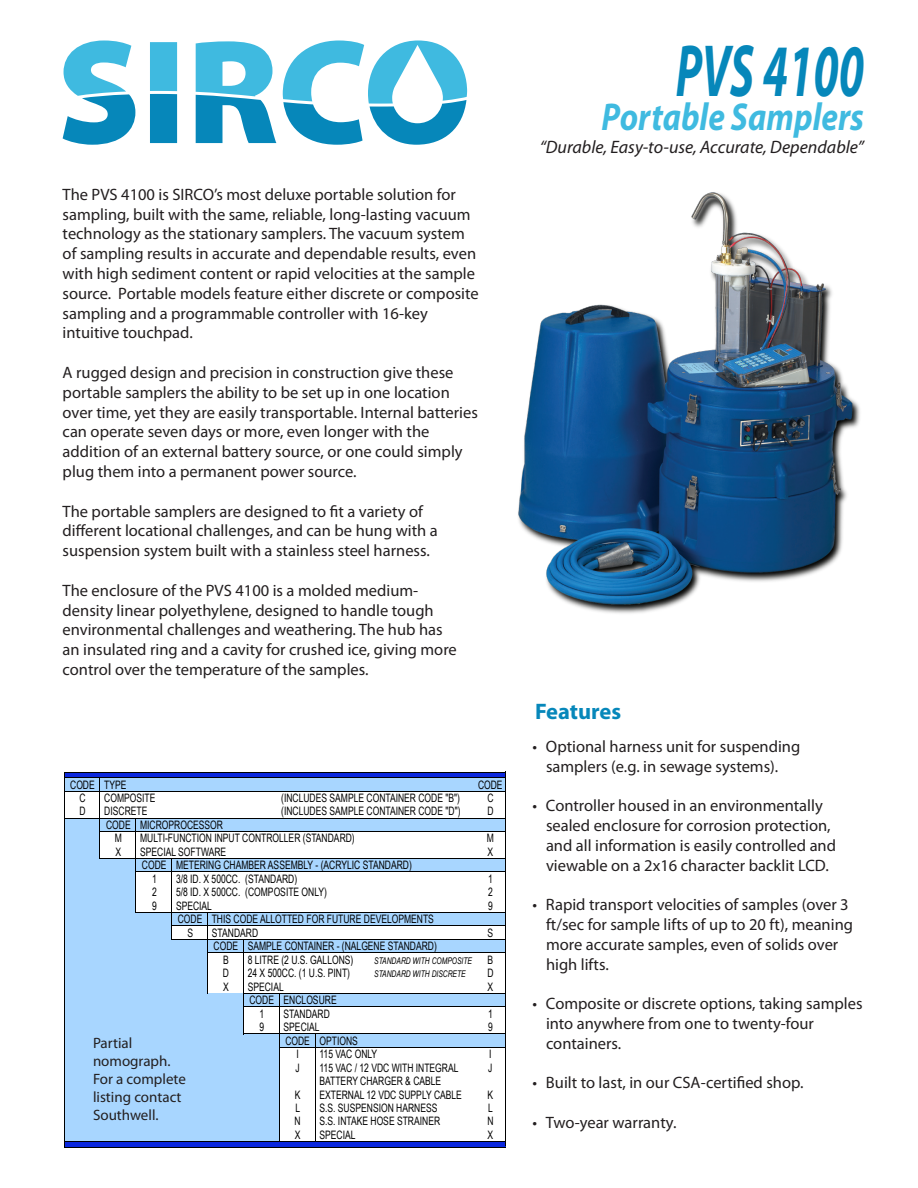
<style>
.page{position:relative;width:918px;height:1188px;background:#fff}
.page>*{position:absolute;margin:0;border:0;box-sizing:border-box;transform-origin:0 0}
.t1{font:italic 700 74.4px "Myriad Pro";color:#0687ba;scale:.63 1}
.t2{font:italic 700 39px "Myriad Pro";color:#3fbae0;scale:.85 1}
.t3{font:700 22.5px "Myriad Pro";color:#0687ba}
.t4{font:italic 18px "Myriad Pro";color:#231f20}
.t5{font:16.5px/19.8px "Myriad Pro";color:#231f20}
.t6{font:15px/18px "Myriad Pro";color:#231f20}
.t7{font:11.7px/13.5px "Arial Narrow";color:#000;scale:.89 1}
.t8{font:italic 9.15px "Arial Narrow";color:#000;scale:.89 1}
</style>
<div class="page">
<img style="left:518px;top:192px;width:342px;height:422px">
<div style="left:64px;top:772px;width:441px;height:6px;background:#0a27dd"></div>
<div style="left:64px;top:778px;width:441px;height:13px;background:#a8d6ff"></div>
<div style="left:64px;top:818px;width:441px;height:14px;background:#a8d6ff"></div>
<div style="left:64px;top:832px;width:36px;height:40px;background:#a8d6ff"></div>
<div style="left:100px;top:859px;width:405px;height:13px;background:#a8d6ff"></div>
<div style="left:64px;top:872px;width:72px;height:41px;background:#a8d6ff"></div>
<div style="left:64px;top:913px;width:441px;height:13px;background:#a8d6ff"></div>
<div style="left:64px;top:926px;width:108px;height:14px;background:#a8d6ff"></div>
<div style="left:64px;top:940px;width:441px;height:13px;background:#a8d6ff"></div>
<div style="left:64px;top:953px;width:144px;height:40px;background:#a8d6ff"></div>
<div style="left:64px;top:993px;width:441px;height:14px;background:#a8d6ff"></div>
<div style="left:64px;top:1007px;width:179px;height:27px;background:#a8d6ff"></div>
<div style="left:64px;top:1034px;width:441px;height:13px;background:#a8d6ff"></div>
<div style="left:64px;top:1047px;width:215px;height:95px;background:#a8d6ff"></div>
<div style="left:64px;top:1142px;width:441px;height:5px;background:#0a27dd"></div>
<hr style="left:64px;top:772px;width:1px;height:375px;background:#000">
<hr style="left:505px;top:772px;width:1px;height:374px;background:#000">
<hr style="left:99px;top:778px;width:1px;height:81px;background:#000">
<hr style="left:135px;top:819px;width:1px;height:94px;background:#000">
<hr style="left:171px;top:859px;width:1px;height:81px;background:#000">
<hr style="left:207px;top:913px;width:1px;height:80px;background:#000">
<hr style="left:243px;top:940px;width:1px;height:94px;background:#000">
<hr style="left:279px;top:994px;width:1px;height:148px;background:#000">
<hr style="left:315px;top:1034px;width:1px;height:108px;background:#000">
<hr style="left:65px;top:772px;width:440px;height:1px;background:#000">
<hr style="left:65px;top:777px;width:440px;height:1px;background:#000">
<hr style="left:65px;top:791px;width:440px;height:1px;background:#000">
<hr style="left:65px;top:818px;width:440px;height:1px;background:#000">
<hr style="left:101px;top:831px;width:404px;height:1px;background:#000">
<hr style="left:101px;top:858px;width:404px;height:1px;background:#000">
<hr style="left:136px;top:872px;width:369px;height:1px;background:#000">
<hr style="left:136px;top:912px;width:369px;height:1px;background:#000">
<hr style="left:172px;top:925px;width:333px;height:1px;background:#000">
<hr style="left:172px;top:939px;width:333px;height:1px;background:#000">
<hr style="left:208px;top:952px;width:297px;height:1px;background:#000">
<hr style="left:244px;top:993px;width:261px;height:1px;background:#000">
<hr style="left:244px;top:1006px;width:261px;height:1px;background:#000">
<hr style="left:244px;top:1033px;width:261px;height:1px;background:#000">
<hr style="left:280px;top:1047px;width:225px;height:1px;background:#000">
<hr style="left:65px;top:1141px;width:440px;height:1px;background:#000">
<hr style="left:65px;top:1147px;width:441px;height:1px;background:#000">
<svg style="left:63px;top:40px;width:404px;height:105px"></svg>
<p class="t5" style="left:63px;top:184px;width:418px">The PVS 4100 is SIRCO’s most deluxe portable solution for sampling, built with the same, reliable, long-lasting vacuum technology as the stationary samplers. The vacuum system of sampling results in accurate and dependable results, even with high sediment content or rapid velocities at the sample source. Portable models feature either discrete or composite sampling and a programmable controller with 16-key intuitive touchpad.</p>
<p class="t5" style="left:63px;top:362px;width:417px">A rugged design and precision in construction give these portable samplers the ability to be set up in one location over time, yet they are easily transportable. Internal batteries can operate seven days or more, even longer with the addition of an external battery source, or one could simply plug them into a permanent power source.</p>
<p class="t5" style="left:63px;top:501px;width:377px">The portable samplers are designed to fit a variety of different locational challenges, and can be hung with a suspension system built with a stainless steel harness.</p>
<p class="t5" style="left:63px;top:580px;width:396px">The enclosure of the PVS 4100 is a molded medium&shy;density linear polyethylene, designed to handle tough environmental challenges and weathering. The hub has an insulated ring and a cavity for crushed ice, giving more control over the temperature of the samples.</p>
<p class="t7" style="left:70px;top:778px;width:65px">CODE TYPE</p>
<p class="t7" style="left:478px;top:778px;width:29px">CODE</p>
<p class="t7" style="left:80px;top:791px;width:8px">C</p>
<p class="t7" style="left:104px;top:791px;width:59px">COMPOSITE</p>
<p class="t7" style="left:281px;top:791px;width:202px">(INCLUDES SAMPLE CONTAINER CODE "B")</p>
<p class="t7" style="left:487px;top:791px;width:8px">C</p>
<p class="t7" style="left:80px;top:805px;width:8px">D</p>
<p class="t7" style="left:104px;top:805px;width:50px">DISCRETE</p>
<p class="t7" style="left:281px;top:805px;width:203px">(INCLUDES SAMPLE CONTAINER CODE "D")</p>
<p class="t7" style="left:487px;top:805px;width:8px">D</p>
<p class="t7" style="left:115px;top:818px;width:123px;text-indent:-9px">CODE MICROPROCESSOR<br>M</p>
<p class="t7" style="left:140px;top:832px;width:243px">MULTI-FUNCTION INPUT CONTROLLER (STANDARD)</p>
<p class="t7" style="left:487px;top:832px;width:9px">M</p>
<p class="t7" style="left:116px;top:845px;width:8px">X</p>
<p class="t7" style="left:140px;top:845px;width:98px">SPECIAL SOFTWARE</p>
<p class="t7" style="left:488px;top:845px;width:8px">X</p>
<p class="t7" style="left:152px;top:858px;width:293px;text-indent:-10px">CODE METERING CHAMBER ASSEMBLY - (ACRYLIC STANDARD)<br>1</p>
<p class="t7" style="left:176px;top:872px;width:138px">3/8 ID. X 500CC. (STANDARD)</p>
<p class="t7" style="left:488px;top:872px;width:7px">1</p>
<p class="t7" style="left:152px;top:885px;width:7px">2</p>
<p class="t7" style="left:176px;top:885px;width:171px">5/8 ID. X 500CC. (COMPOSITE ONLY)</p>
<p class="t7" style="left:488px;top:885px;width:7px">2</p>
<p class="t7" style="left:152px;top:899px;width:7px">9</p>
<p class="t7" style="left:176px;top:899px;width:42px">SPECIAL</p>
<p class="t7" style="left:488px;top:899px;width:7px">9</p>
<p class="t7" style="left:187px;top:912px;width:279px;text-indent:-10px">CODE THIS CODE ALLOTTED FOR FUTURE DEVELOPMENTS<br>S</p>
<p class="t7" style="left:212px;top:926px;width:54px">STANDARD</p>
<p class="t7" style="left:488px;top:926px;width:8px">S</p>
<p class="t7" style="left:223px;top:939px;width:242px;text-indent:-10px">CODE SAMPLE CONTAINER - (NALGENE STANDARD)<br>B</p>
<p class="t7" style="left:248px;top:953px;width:120px">8 LITRE (2 U.S. GALLONS)</p>
<p class="t8" style="left:374px;top:955px;width:111px">STANDARD WITH COMPOSITE</p>
<p class="t7" style="left:488px;top:953px;width:8px">B</p>
<p class="t6" style="left:93px;top:1033px;width:94px">Partial nomograph.<br>For a complete listing contact<br>Southwell.</p>
<p class="t7" style="left:223px;top:966px;width:8px">D</p>
<p class="t7" style="left:248px;top:966px;width:117px">24 X 500CC. (1 U.S. PINT)</p>
<p class="t8" style="left:374px;top:969px;width:104px">STANDARD WITH DISCRETE</p>
<p class="t7" style="left:487px;top:966px;width:8px">D</p>
<p class="t7" style="left:223px;top:980px;width:8px">X</p>
<p class="t7" style="left:248px;top:980px;width:42px">SPECIAL</p>
<p class="t7" style="left:488px;top:980px;width:8px">X</p>
<p class="t7" style="left:260px;top:993px;width:88px;text-indent:-10px">CODE ENCLOSURE<br>1</p>
<p class="t7" style="left:284px;top:1007px;width:54px">STANDARD</p>
<p class="t7" style="left:488px;top:1007px;width:7px">1</p>
<p class="t7" style="left:260px;top:1020px;width:7px">9</p>
<p class="t7" style="left:284px;top:1020px;width:42px">SPECIAL</p>
<p class="t7" style="left:488px;top:1020px;width:7px">9</p>
<p class="t7" style="left:297px;top:1034px;width:70px;text-indent:-11px">CODE OPTIONS<br>I</p>
<p class="t7" style="left:319px;top:1047px;width:67px">115 VAC ONLY</p>
<p class="t7" style="left:489px;top:1047px;width:4px">I</p>
<p class="t7" style="left:295px;top:1061px;width:6px">J</p>
<p class="t7" style="left:319px;top:1061px;width:158px">115 VAC / 12 VDC WITH INTEGRAL</p>
<p class="t7" style="left:488px;top:1061px;width:6px">J</p>
<p class="t7" style="left:319px;top:1074px;width:138px">BATTERY CHARGER &amp; CABLE</p>
<p class="t7" style="left:295px;top:1088px;width:8px">K</p>
<p class="t7" style="left:319px;top:1088px;width:162px">EXTERNAL 12 VDC SUPPLY CABLE</p>
<p class="t7" style="left:488px;top:1088px;width:8px">K</p>
<p class="t7" style="left:295px;top:1101px;width:7px">L</p>
<p class="t7" style="left:319px;top:1101px;width:134px">S.S. SUSPENSION HARNESS</p>
<p class="t7" style="left:488px;top:1101px;width:7px">L</p>
<p class="t7" style="left:295px;top:1115px;width:8px">N</p>
<p class="t7" style="left:319px;top:1115px;width:137px">S.S. INTAKE HOSE STRAINER</p>
<p class="t7" style="left:487px;top:1115px;width:8px">N</p>
<p class="t7" style="left:295px;top:1128px;width:8px">X</p>
<p class="t7" style="left:319px;top:1128px;width:42px">SPECIAL</p>
<p class="t7" style="left:488px;top:1128px;width:8px">X</p>
<p class="t1" style="left:676px;top:23px;width:300px">PVS 4100</p>
<p class="t2" style="left:602px;top:91px;width:310px">Portable Samplers</p>
<p class="t4" style="left:540px;top:136px;width:326px">“Durable, Easy-to-use, Accurate, Dependable”</p>
<p class="t3" style="left:535px;top:697px;width:88px">Features</p>
<p class="t5" style="left:532px;top:736px;width:269px;text-align:center">• Optional harness unit for suspending samplers (e.g. in sewage systems).</p>
<p class="t5" style="left:546px;top:796px;width:292px;text-indent:-14px">• Controller housed in an environmentally sealed enclosure for corrosion protection, and all information is easily controlled and viewable on a 2x16 character backlit LCD.</p>
<p class="t5" style="left:546px;top:895px;width:309px;text-indent:-14px">• Rapid transport velocities of samples (over 3 ft/sec for sample lifts of up to 20 ft), meaning more accurate samples, even of solids over high lifts.</p>
<p class="t5" style="left:546px;top:994px;width:318px;text-indent:-14px">• Composite or discrete options, taking samples into anywhere from one to twenty-four containers.</p>
<p class="t5" style="left:532px;top:1073px;width:273px">• Built to last, in our CSA-certified shop.</p>
<p class="t5" style="left:532px;top:1112px;width:146px">• Two-year warranty.</p>
</div>
